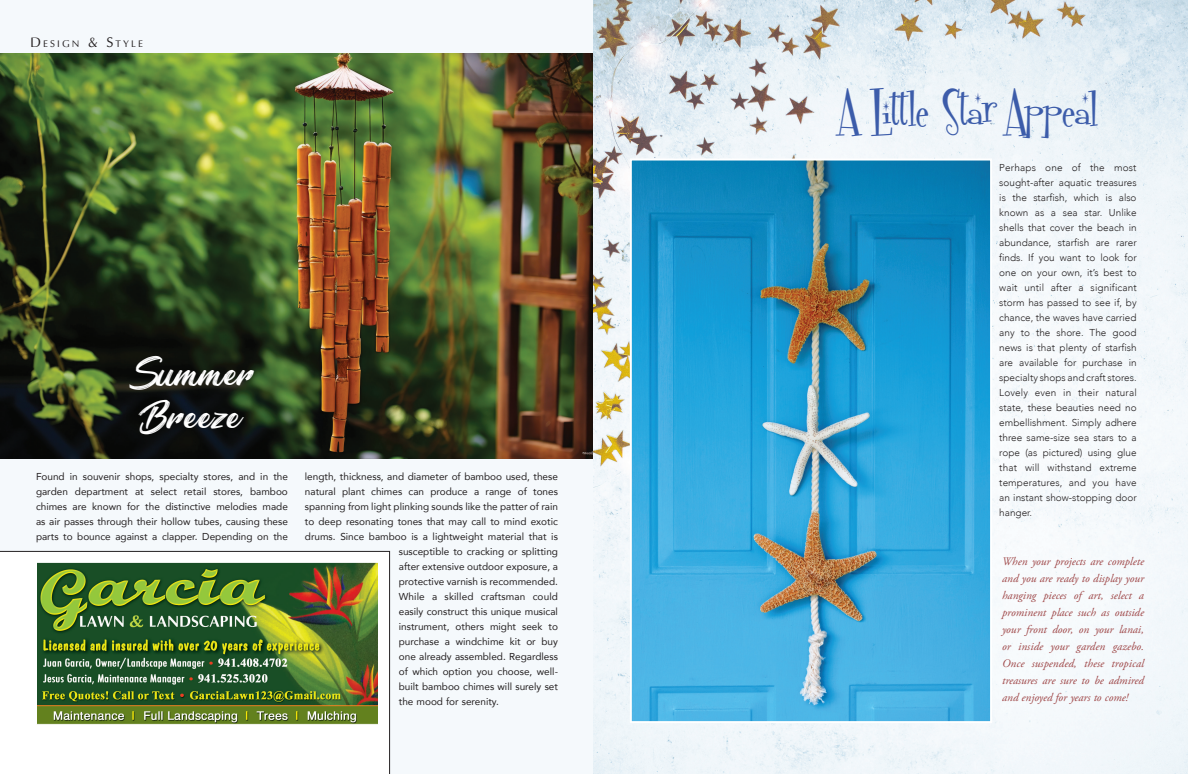
<style>
.page{position:relative;width:1188px;height:774px;background:#fff}
.page>*{position:absolute;margin:0;border:0;box-sizing:border-box;transform-origin:0 0}
.t1{font:50px "Fontdinerdotcom Sparkly";color:#3c5caa}
.t2{font:35.5px/44px "Barbershop in Thailand";color:#fff;text-align:center}
.t3{font:italic 11.5px/17px "Adobe Garamond Pro";color:#9e4647;text-align:justify}
.t4{font:10px/15px "Avenir";color:#231f20;text-align:justify}
.t5{font:300 10px/15px "Avenir";color:#231f20;text-align:justify}
.t6{font:9.8px "Ottawa Plain";letter-spacing:.215em;color:#231f20}
.s1{font-size:14px}
</style>
<div class="page">
<img style="left:0;top:54px;width:593px;height:404px">
<img style="left:593px;top:0;width:595px;height:774px">
<img style="left:633px;top:162px;width:356px;height:558px">
<div style="left:630px;top:159px;width:362px;height:564px;border:2px solid #fff"></div>
<svg style="left:0;top:551px;width:390px;height:223px"></svg>
<img style="left:38px;top:564px;width:339px;height:159px">
<div style="left:36px;top:562px;width:343px;height:163px;border:1px solid #fff"></div>
<p class="t6" style="left:30px;top:38px;width:114px"><span class="s1">D</span>ESIG N <span class="s1">&amp; S</span> TYLE</p>
<h2 class="t2" style="left:128px;top:350px;width:129px">Summer<br>Breeze</h2>
<p class="t4" style="left:36px;top:468px;width:254px">Found in souvenir shops, specialty stores, and in the garden department at select retail stores, bamboo chimes are known for the distinctive melodies made as air passes through their hollow tubes, causing these parts to bounce against a clapper. Depending on the</p>
<p class="t4" style="left:305px;top:468px;width:255px">length, thickness, and diameter of bamboo used, these</p>
<p class="t4" style="left:305px;top:483px;width:255px">natural plant chimes can produce a range of tones</p>
<p class="t4" style="left:305px;top:498px;width:255px">spanning from light plinking sounds like the patter of rain</p>
<p class="t4" style="left:305px;top:513px;width:255px">to deep resonating tones that may call to mind exotic</p>
<p class="t4" style="left:305px;top:528px;width:255px">drums. Since bamboo is a lightweight material that is</p>
<p class="t4" style="left:399px;top:543px;width:161px">susceptible to cracking or splitting</p>
<p class="t4" style="left:399px;top:558px;width:161px">after extensive outdoor exposure, a</p>
<p class="t4" style="left:399px;top:573px;width:161px">protective varnish is recommended.</p>
<p class="t4" style="left:399px;top:588px;width:161px">While a skilled craftsman could</p>
<p class="t4" style="left:399px;top:603px;width:161px">easily construct this unique musical</p>
<p class="t4" style="left:399px;top:618px;width:161px">instrument, others might seek to</p>
<p class="t4" style="left:399px;top:633px;width:161px">purchase a windchime kit or buy</p>
<p class="t4" style="left:399px;top:648px;width:161px">one already assembled. Regardless</p>
<p class="t4" style="left:399px;top:663px;width:161px">of which option you choose, well-</p>
<p class="t4" style="left:399px;top:678px;width:161px">built bamboo chimes will surely set</p>
<p class="t4" style="left:399px;top:693px;width:102px">the mood for serenity.</p>
<h1 class="t1" style="left:840px;top:75px;width:259px">A Little Star Appeal</h1>
<p class="t5" style="left:999px;top:160px;width:139px">Perhaps one of the most sought-after aquatic treasures is the starfish, which is also known as a sea star. Unlike shells that cover the beach in abundance, starfish are rarer finds. If you want to look for one on your own, it’s best to wait until after a significant storm has passed to see if, by chance, the waves have carried any to the shore. The good news is that plenty of starfish are available for purchase in specialty shops and craft stores.<br>Lovely even in their natural state, these beauties need no embellishment. Simply adhere three same-size sea stars to a rope (as pictured) using glue that will withstand extreme temperatures, and you have an instant show-stopping door hanger.</p>
<p class="t3" style="left:1002px;top:553px;width:143px">When your projects are complete and you are ready to display your hanging pieces of art, select a prominent place such as outside your front door, on your lanai, or inside your garden gazebo.<br>Once suspended, these tropical treasures are sure to be admired and enjoyed for years to come!</p>
</div>
